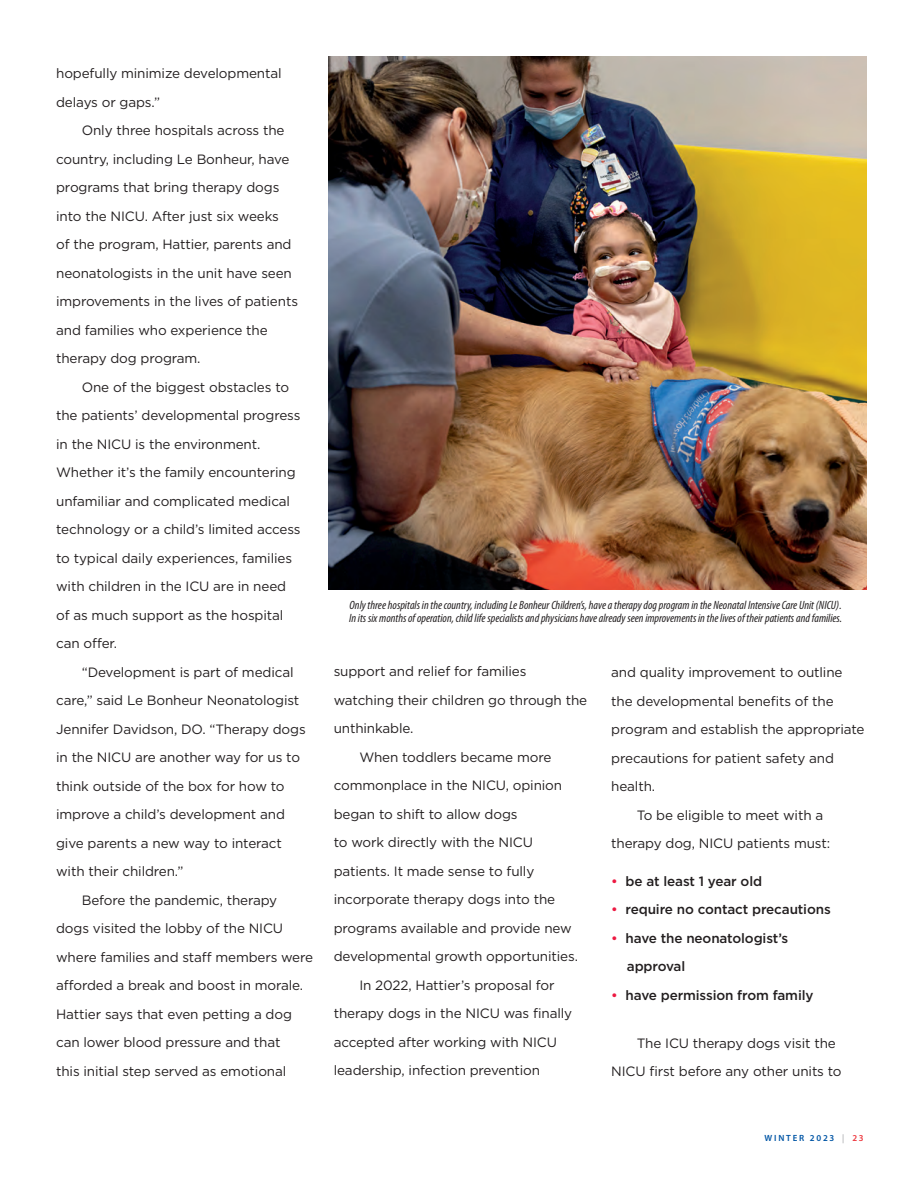
<style>
.page{position:relative;width:918px;height:1188px;background:#fff}
.page>*{position:absolute;margin:0;border:0;box-sizing:border-box;transform-origin:0 0}
.t1{font:13.5px/28.5px "Gotham";letter-spacing:-.01em;color:#231f20}
.t2{font:500 13.5px/28.5px "Gotham";letter-spacing:-.01em;color:#231f20}
.t3{font:italic condensed 12px/12.8px "Myriad Pro";color:#231f20}
.t4{font:600 9px "Myriad Pro";letter-spacing:.2em;color:#0155a5}
.s1{color:#ed1942}
.s2{font-family:"Mendoza Roman Std";font-weight:500;color:#a8a9ad}
.s3{color:#ee3a41}
</style>
<div class="page">
<img style="left:328px;top:56px;width:538px;height:534px">
<p class="t1" style="left:56px;top:59px;width:227px">hopefully minimize developmental delays or gaps.”</p>
<p class="t1" style="left:56px;top:116px;width:243px;text-indent:26px">Only three hospitals across the country, including Le Bonheur, have programs that bring therapy dogs into the NICU. After just six weeks<br>of the program, Hattier, parents and neonatologists in the unit have seen improvements in the lives of patients and families who experience the therapy dog program.</p>
<p class="t1" style="left:56px;top:372px;width:246px;text-indent:26px">One of the biggest obstacles to the patients’ developmental progress in the NICU is the environment.<br>Whether it’s the family encountering unfamiliar and complicated medical technology or a child’s limited access to typical daily experiences, families with children in the ICU are in need of as much support as the hospital can offer.</p>
<p class="t1" style="left:82px;top:657px;width:213px">“Development is part of medical</p>
<p class="t1" style="left:56px;top:686px;width:245px">care,” said Le Bonheur Neonatologist</p>
<p class="t1" style="left:56px;top:714px;width:251px">Jennifer Davidson, DO. “Therapy dogs</p>
<p class="t1" style="left:56px;top:743px;width:245px">in the NICU are another way for us to</p>
<p class="t1" style="left:56px;top:771px;width:230px">think outside of the box for how to</p>
<p class="t1" style="left:56px;top:800px;width:230px">improve a child’s development and</p>
<p class="t1" style="left:56px;top:828px;width:227px">give parents a new way to interact</p>
<p class="t1" style="left:56px;top:857px;width:129px">with their children.”</p>
<p class="t1" style="left:82px;top:885px;width:197px">Before the pandemic, therapy</p>
<p class="t1" style="left:56px;top:914px;width:229px">dogs visited the lobby of the NICU</p>
<p class="t1" style="left:56px;top:942px;width:259px">where families and staff members were</p>
<p class="t1" style="left:56px;top:971px;width:249px">afforded a break and boost in morale.</p>
<p class="t1" style="left:56px;top:999px;width:237px">Hattier says that even petting a dog</p>
<p class="t1" style="left:56px;top:1028px;width:226px">can lower blood pressure and that</p>
<p class="t1" style="left:56px;top:1056px;width:232px">this initial step served as emotional</p>
<p class="t3" style="left:349px;top:599px;width:495px">Only three hospitals in the country, including Le Bonheur Children’s, have a therapy dog program in the Neonatal Intensive Care Unit (NICU).<br>In its six months of operation, child life specialists and physicians have already seen improvements in the lives of their patients and families.</p>
<p class="t1" style="left:334px;top:657px;width:194px">support and relief for families</p>
<p class="t1" style="left:334px;top:685px;width:255px">watching their children go through the</p>
<p class="t1" style="left:334px;top:714px;width:81px">unthinkable.</p>
<p class="t1" style="left:359px;top:742px;width:194px">When toddlers became more</p>
<p class="t1" style="left:334px;top:771px;width:230px">commonplace in the NICU, opinion</p>
<p class="t1" style="left:334px;top:799px;width:185px">began to shift to allow dogs</p>
<p class="t1" style="left:334px;top:828px;width:201px">to work directly with the NICU</p>
<p class="t1" style="left:334px;top:856px;width:202px">patients. It made sense to fully</p>
<p class="t1" style="left:334px;top:885px;width:223px">incorporate therapy dogs into the</p>
<p class="t1" style="left:334px;top:913px;width:240px">programs available and provide new</p>
<p class="t1" style="left:334px;top:942px;width:246px">developmental growth opportunities.</p>
<p class="t1" style="left:359px;top:970px;width:197px">In 2022, Hattier’s proposal for</p>
<p class="t1" style="left:334px;top:999px;width:240px">therapy dogs in the NICU was finally</p>
<p class="t1" style="left:334px;top:1027px;width:225px">accepted after working with NICU</p>
<p class="t1" style="left:334px;top:1056px;width:208px">leadership, infection prevention</p>
<p class="t1" style="left:611px;top:658px;width:233px">and quality improvement to outline</p>
<p class="t1" style="left:611px;top:687px;width:224px">the developmental benefits of the</p>
<p class="t1" style="left:611px;top:715px;width:255px">program and establish the appropriate</p>
<p class="t1" style="left:611px;top:744px;width:224px">precautions for patient safety and</p>
<p class="t1" style="left:611px;top:772px;width:45px">health.</p>
<p class="t1" style="left:637px;top:801px;width:188px">To be eligible to meet with a</p>
<p class="t1" style="left:611px;top:829px;width:220px">therapy dog, NICU patients must:</p>
<p class="t2" style="left:611px;top:867px;width:152px"><span class="s1">•</span> be at least 1 year old</p>
<p class="t2" style="left:611px;top:895px;width:221px"><span class="s1">•</span> require no contact precautions</p>
<p class="t2" style="left:627px;top:924px;width:163px;text-indent:-16px"><span class="s1">•</span> have the neonatologist’s approval</p>
<p class="t2" style="left:611px;top:981px;width:204px"><span class="s1">•</span> have permission from family</p>
<p class="t1" style="left:611px;top:1029px;width:232px;text-indent:26px">The ICU therapy dogs visit the<br>NICU first before any other units to</p>
<p class="t4" style="left:765px;top:1132px;width:101px">WINTER 2023 <span class="s2">|</span> <span class="s3">23</span></p>
</div>
